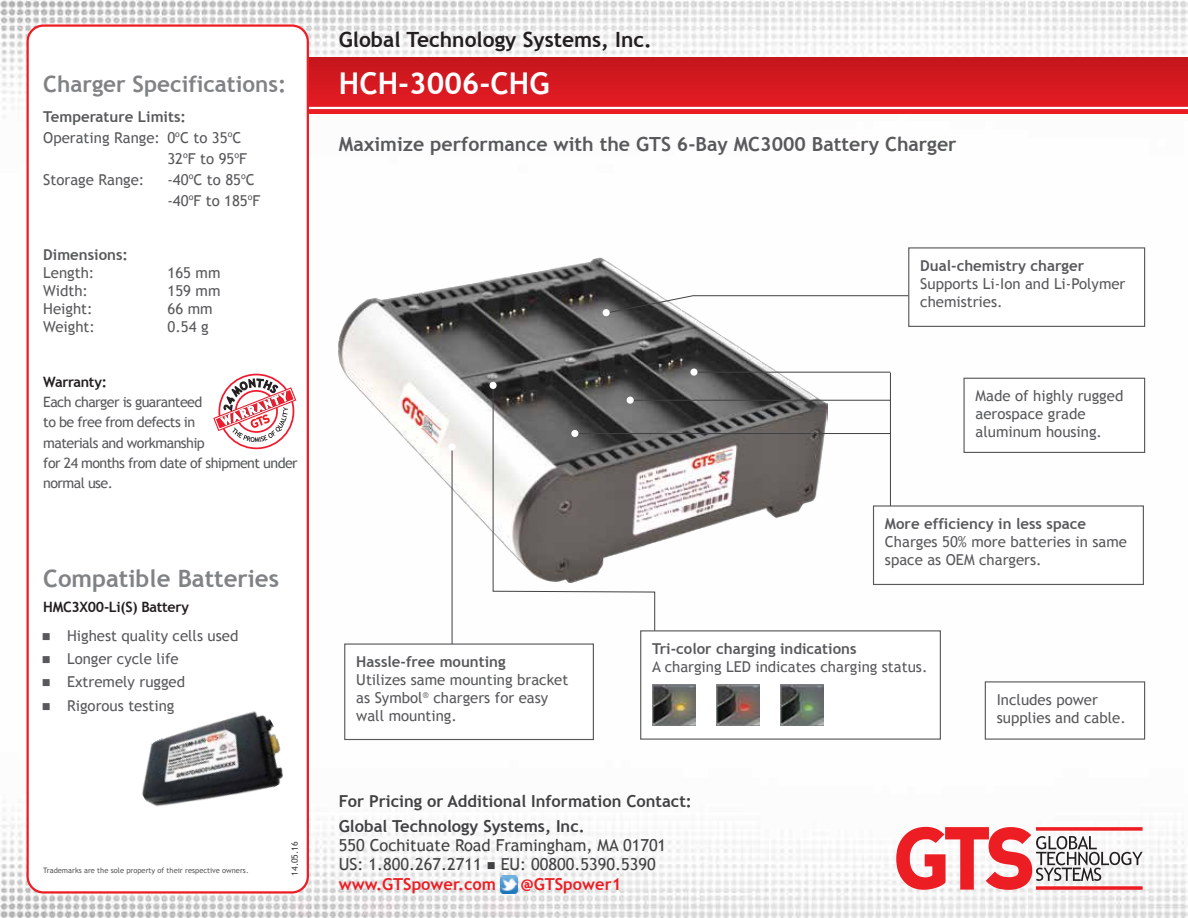
<style>
.page{position:relative;width:1188px;height:918px;background:#fff}
.page>*{position:absolute;margin:0;border:0;box-sizing:border-box;transform-origin:0 0}
.t1{font:700 30px "Trebuchet MS";color:#fff}
.t2{font:700 24px "Trebuchet MS";color:#808285}
.t3{font:700 22.5px "Trebuchet MS";color:#808285}
.t4{font:700 21px "Trebuchet MS";color:#231f20}
.t5{font:700 19.5px "Trebuchet MS";color:#58595b}
.t6{font:16.5px/19.2px "Trebuchet MS";color:#414042}
.t7{font:700 16.5px/25.2px "Trebuchet MS";color:#414042}
.t8{font:700 16.5px "Trebuchet MS";color:#ed1d24}
.t9{font:15px/18px "Trebuchet MS";color:#58595b}
.t10{font:700 15px "Trebuchet MS";color:#58595b}
.t11{font:14.25px/20.1px "Trebuchet MS";letter-spacing:-.04em;color:#58595b}
.t12{font:700 14.25px "Trebuchet MS";letter-spacing:-.02em;color:#231f20}
.t13{font:8.7px "Trebuchet MS";color:#414042}
.t14{font:7.5px "Trebuchet MS";color:#58595b}
.s1{font-weight:700;color:#ed1d24}
</style>
<div class="page">
<img style="left:0;top:0;width:1188px;height:918px">
<svg style="left:309px;top:57px;width:879px;height:57px;background:#d61921"></svg>
<hr style="left:298px;top:107px;width:890px;height:2px;background:#fff">
<div style="left:28px;top:26px;width:280px;height:866px;background:#fff;border-radius:16px"></div>
<div style="left:27px;top:24px;width:282px;height:870px;border:2px solid #ed1d24;border-radius:16px"></div>
<svg style="left:213px;top:373px;width:83px;height:77px"></svg>
<img style="left:339px;top:258px;width:488px;height:325px">
<hr style="left:452px;top:449px;width:1px;height:216px;background:#414042">
<div style="left:449px;top:443px;width:7px;height:8px;background:#fff;border-radius:50%"></div>
<div style="left:344px;top:643px;width:250px;height:97px;background:#fff;border:1px solid #58595b"></div>
<div style="left:963px;top:378px;width:182px;height:75px;background:#fff;border:1px solid #58595b"></div>
<svg style="left:607px;top:295px;width:301px;height:19px"></svg>
<div style="left:603px;top:309px;width:7px;height:7px;background:#fff;border-radius:50%"></div>
<div style="left:908px;top:247px;width:237px;height:80px;background:#fff;border:1px solid #58595b"></div>
<div style="left:985px;top:681px;width:160px;height:59px;background:#fff;border:1px solid #58595b"></div>
<svg style="left:492px;top:381px;width:164px;height:269px"></svg>
<div style="left:490px;top:382px;width:7px;height:7px;background:#fff;border-radius:50%"></div>
<hr style="left:890px;top:373px;width:1px;height:209px;background:#414042">
<div style="left:640px;top:630px;width:301px;height:110px;background:#fff;border:1px solid #58595b"></div>
<img style="left:652px;top:684px;width:43px;height:41px">
<img style="left:781px;top:684px;width:43px;height:41px">
<img style="left:716px;top:684px;width:44px;height:41px">
<hr style="left:695px;top:372px;width:195px;height:1px;background:#414042">
<div style="left:690px;top:369px;width:8px;height:7px;background:#fff;border-radius:50%"></div>
<hr style="left:632px;top:400px;width:258px;height:1px;background:#414042">
<div style="left:627px;top:397px;width:7px;height:7px;background:#fff;border-radius:50%"></div>
<hr style="left:576px;top:433px;width:314px;height:1px;background:#414042">
<div style="left:571px;top:430px;width:7px;height:7px;background:#fff;border-radius:50%"></div>
<div style="left:873px;top:505px;width:271px;height:80px;background:#fff;border:1px solid #58595b"></div>
<svg style="left:896px;top:827px;width:247px;height:63px"></svg>
<img style="left:500px;top:876px;width:18px;height:17px">
<img style="left:141px;top:711px;width:143px;height:96px">
<h3 class="t3" style="left:43px;top:70px;width:245px">Charger Specifications:</h3>
<p class="t10" style="left:43px;top:107px;width:144px">Temperature Limits:</p>
<p class="t9" style="left:43px;top:129px;width:200px">Operating Range: 0<sup>o</sup>C to 35<sup>o</sup>C</p>
<p class="t9" style="left:167px;top:150px;width:81px">32<sup>o</sup>F to 95<sup>o</sup>F</p>
<p class="t9" style="left:43px;top:171px;width:103px">Storage Range:</p>
<p class="t9" style="left:167px;top:170px;width:95px;line-height:21px">-40<sup>o</sup>C to 85<sup>o</sup>C -40<sup>o</sup>F to 185<sup>o</sup>F</p>
<p class="t10" style="left:43px;top:245px;width:86px">Dimensions:</p>
<p class="t9" style="left:43px;top:264px;width:53px">Length:</p>
<p class="t9" style="left:168px;top:264px;width:54px">165 mm</p>
<p class="t9" style="left:43px;top:282px;width:46px">Width:</p>
<p class="t9" style="left:168px;top:282px;width:54px">159 mm</p>
<p class="t9" style="left:43px;top:300px;width:51px">Height:</p>
<p class="t9" style="left:168px;top:300px;width:47px">66 mm</p>
<p class="t9" style="left:43px;top:318px;width:53px">Weight:</p>
<p class="t9" style="left:168px;top:318px;width:43px">0.54 g</p>
<p class="t12" style="left:43px;top:373px;width:65px">Warranty:</p>
<p class="t11" style="left:43px;top:392px;width:256px">Each charger is guaranteed<br>to be free from defects in<br>materials and workmanship<br>for 24 months from date of shipment under normal use.</p>
<h2 class="t2" style="left:43px;top:564px;width:237px">Compatible Batteries</h2>
<p class="t9" style="left:42px;top:627px;width:198px">■ Highest quality cells used</p>
<p class="t9" style="left:42px;top:650px;width:138px">■ Longer cycle life</p>
<p class="t9" style="left:42px;top:673px;width:145px">■ Extremely rugged</p>
<p class="t9" style="left:42px;top:697px;width:134px">■ Rigorous testing</p>
<p class="t12" style="left:43px;top:598px;width:147px">HMC3X00-Li(S) Battery</p>
<p class="t14" style="left:43px;top:866px;width:207px">Trademarks are the sole property of their respective owners.</p>
<p class="t13" style="left:289px;top:876px;width:35px;rotate:-90deg">14.05.16</p>
<h3 class="t4" style="left:339px;top:27px;width:315px">Global Technology Systems, Inc.</h3>
<h1 class="t1" style="left:339px;top:64px;width:212px">HCH-3006-CHG</h1>
<h3 class="t5" style="left:339px;top:131px;width:619px">Maximize performance with the GTS 6-Bay MC3000 Battery Charger</h3>
<p class="t10" style="left:920px;top:256px;width:165px">Dual-chemistry charger</p>
<p class="t9" style="left:920px;top:275px;width:207px">Supports Li-Ion and Li-Polymer chemistries.</p>
<p class="t9" style="left:976px;top:387px;width:149px">Made of highly rugged aerospace grade aluminum housing.</p>
<p class="t10" style="left:356px;top:652px;width:151px">Hassle-free mounting</p>
<p class="t9" style="left:356px;top:671px;width:214px">Utilizes same mounting bracket as Symbol<sup>®</sup> chargers for easy wall mounting.</p>
<p class="t10" style="left:885px;top:514px;width:203px">More efficiency in less space</p>
<p class="t9" style="left:885px;top:533px;width:244px">Charges 50% more batteries in same space as OEM chargers.</p>
<p class="t10" style="left:652px;top:639px;width:206px">Tri-color charging indications</p>
<p class="t9" style="left:652px;top:658px;width:277px">A charging LED indicates charging status.</p>
<p class="t9" style="left:997px;top:691px;width:131px">Includes power supplies and cable.</p>
<p class="t7" style="left:339px;top:788px;width:355px">For Pricing or Additional Information Contact:<br>Global Technology Systems, Inc.</p>
<p class="t6" style="left:339px;top:836px;width:329px">550 Cochituate Road Framingham, MA 01701<br>US: 1.800.267.2711 ■ EU: 00800.5390.5390 <span class="s1">www.GTSpower.com</span></p>
<p class="t8" style="left:521px;top:873px;width:102px">@GTSpower1</p>
</div>
